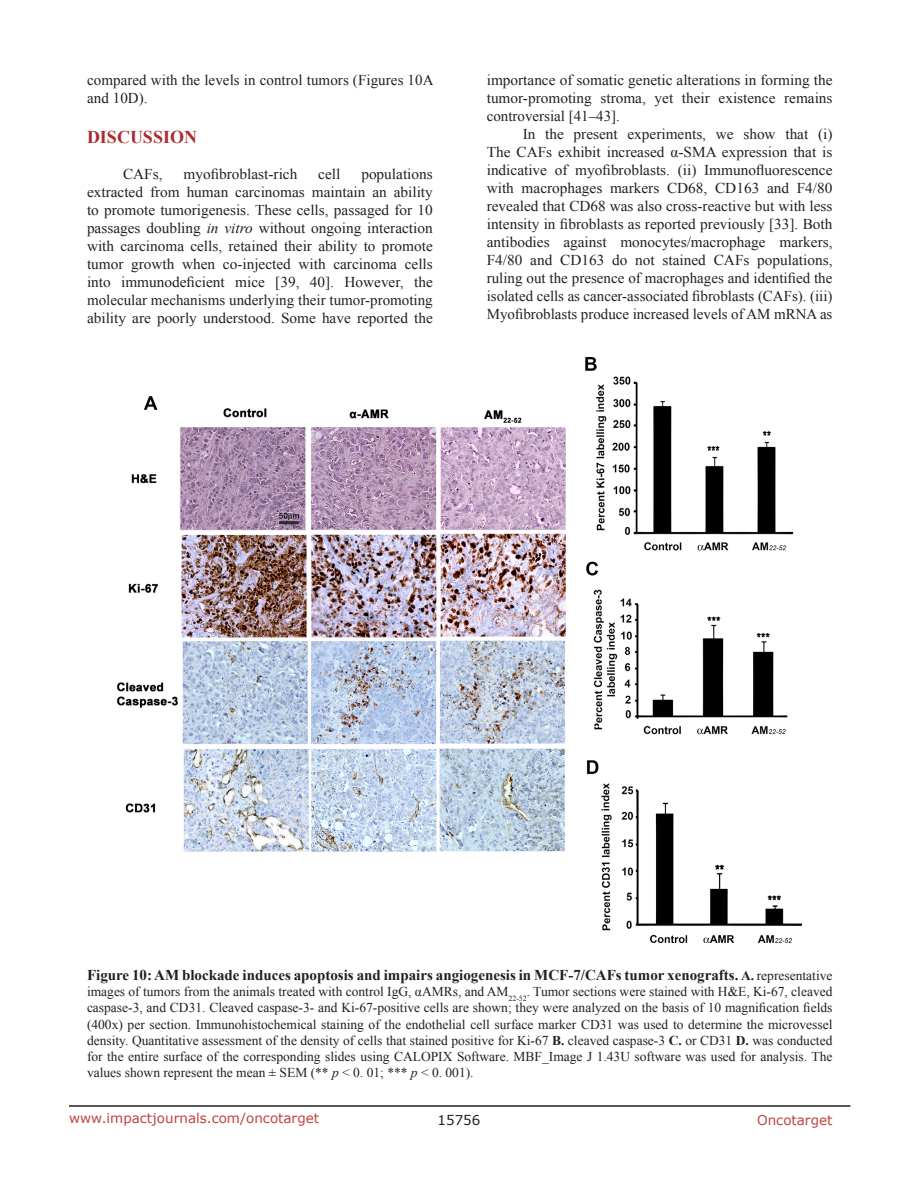
<style>
.page{position:relative;width:918px;height:1188px;background:#fff}
.page>*{position:absolute;margin:0;border:0;box-sizing:border-box;transform-origin:0 0}
.Heading{font:700 18px "Times New Roman";color:#ac2b31}
.BodyText{font:15px/18px "Times New Roman";color:#231f20;text-align:justify}
.figuretext{font:700 15px "Times New Roman";color:#231f20}
.figuretext-2{font:13.5px/16.2px "Times New Roman";color:#231f20;text-align:justify}
.t1{font:13.5px "Verdana";color:#c24141}
.t2{font:13.5px "Verdana";color:#231f20}
.s1{font-style:italic}
.s2{font-size:13.5px}
.s3{font-weight:400;font-size:13.5px}
.s4{font-weight:700}
</style>
<div class="page">
<hr style="left:69px;top:1105px;width:781px;height:2px;background:#231f20">
<img style="left:118px;top:357px;width:684px;height:586px">
<p class="BodyText" style="left:87px;top:71px;width:348px">compared with the levels in control tumors (Figures 10A and 10D).</p>
<p class="Heading" style="left:87px;top:125px;width:112px">DISCUSSION</p>
<p class="BodyText" style="left:123px;top:165px;width:41px">CAFs,</p>
<p class="BodyText" style="left:183px;top:165px;width:115px">myofibroblast-rich</p>
<p class="BodyText" style="left:318px;top:165px;width:24px">cell</p>
<p class="BodyText" style="left:87px;top:165px;width:347px;text-indent:274px">populations extracted from human carcinomas maintain an ability to promote tumorigenesis. These cells, passaged for 10 passages doubling <span class="s1">in vitro</span> without ongoing interaction with carcinoma cells, retained their ability to promote tumor growth when co-injected with carcinoma cells into immunodeficient mice [39, 40]. However, the molecular mechanisms underlying their tumor-promoting ability are poorly understood. Some have reported the</p>
<p class="BodyText" style="left:487px;top:71px;width:347px">importance of somatic genetic alterations in forming the tumor-promoting stroma, yet their existence remains controversial [41–43].</p>
<p class="BodyText" style="left:487px;top:125px;width:347px;text-indent:36px">In the present experiments, we show that (i)<br>The CAFs exhibit increased α-SMA expression that is indicative of myofibroblasts. (ii) Immunofluorescence with macrophages markers CD68, CD163 and F4/80 revealed that CD68 was also cross-reactive but with less intensity in fibroblasts as reported previously [33]. Both antibodies against monocytes/macrophage markers, F4/80 and CD163 do not stained CAFs populations, ruling out the presence of macrophages and identified the isolated cells as cancer-associated fibroblasts (CAFs). (iii)<br>Myofibroblasts produce increased levels of AM mRNA as</p>
<p class="figuretext" style="left:87px;top:965px;width:747px">Figure 10: AM blockade induces apoptosis and impairs angiogenesis in MCF-7/CAFs tumor xenografts. <span class="s2">A.</span> <span class="s3">representative</span></p>
<p class="figuretext-2" style="left:87px;top:983px;width:747px">images of tumors from the animals treated with control IgG, αAMRs, and AM<sub>22-52</sub>. Tumor sections were stained with H&amp;E, Ki-67, cleaved caspase-3, and CD31. Cleaved caspase-3- and Ki-67-positive cells are shown; they were analyzed on the basis of 10 magnification fields (400x) per section. Immunohistochemical staining of the endothelial cell surface marker CD31 was used to determine the microvessel density. Quantitative assessment of the density of cells that stained positive for Ki-67 <span class="s4">B.</span> cleaved caspase-3 <span class="s4">C.</span> or CD31 <span class="s4">D.</span> was conducted for the entire surface of the corresponding slides using CALOPIX Software. MBF_Image J 1.43U software was used for analysis. The values shown represent the mean ± SEM (** <span class="s1">p</span> &lt; 0. 01; *** <span class="s1">p</span> &lt; 0. 001).</p>
<p class="t1" style="left:69px;top:1109px;width:252px">www.impactjournals.com/oncotarget</p>
<p class="t2" style="left:438px;top:1111px;width:44px">15756</p>
<p class="t1" style="left:757px;top:1111px;width:77px">Oncotarget</p>
</div>
